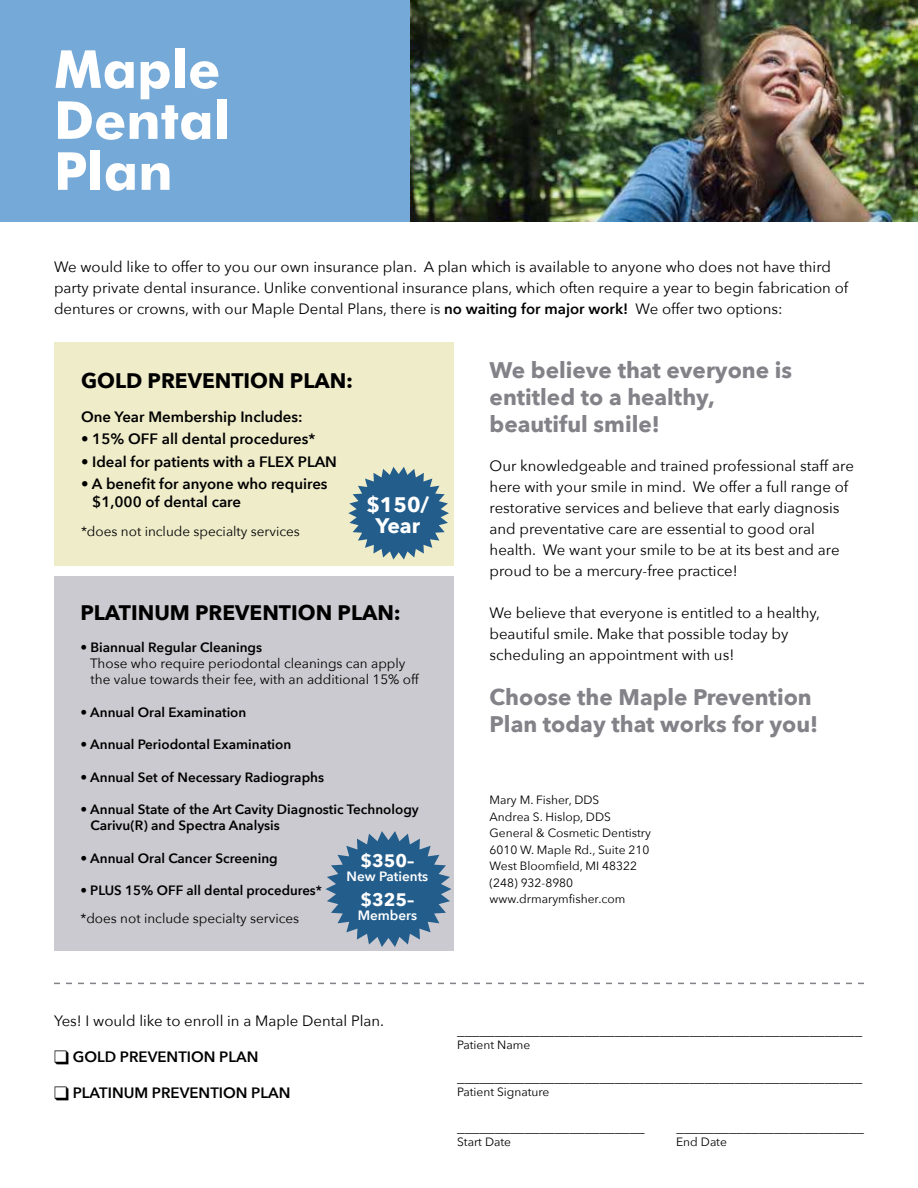
<style>
.page{position:relative;width:918px;height:1188px;background:#fff}
.page>*{position:absolute;margin:0;border:0;box-sizing:border-box;transform-origin:0 0}
.t1{font:700 52.5px/51px "Futura BT";color:#fff}
.t2{font:700 22.5px/27px "Avenir Next";color:#838288}
.t3{font:700 21px "Avenir Next";color:#000}
.t4{font:700 21px/21px "Avenir Next";color:#fff;text-align:center}
.t5{font:700 18px "Avenir Next";color:#fff}
.t6{font:15px/21px "Avenir Next";color:#000}
.t7{font:600 15px/18px "Avenir Next";color:#000}
.t8{font:600 13.5px/16.2px "Avenir Next";color:#000}
.t9{font:13.5px/16.2px "Avenir Next";color:#000}
.t10{font:600 13.5px "Avenir Next";color:#fff}
.t11{font:12px/16.5px "Avenir Next";color:#000}
.s1{font-weight:600}
</style>
<div class="page">
<div style="left:0;top:0;width:918px;height:221px;background:#75a9d8"></div>
<img style="left:410px;top:0;width:508px;height:221px">
<div style="left:54px;top:342px;width:400px;height:223px;background:#efecca"></div>
<div style="left:54px;top:576px;width:400px;height:374px;background:#cbcad0"></div>
<svg style="left:54px;top:983px;width:810px;height:1px"></svg>
<svg style="left:348px;top:467px;width:101px;height:93px"></svg>
<svg style="left:326px;top:831px;width:125px;height:116px"></svg>
<h1 class="t1" style="left:54px;top:43px;width:178px">Maple<br>Dental<br>Plan</h1>
<p class="t6" style="left:54px;top:256px;width:796px">We would like to offer to you our own insurance plan. A plan which is available to anyone who does not have third party private dental insurance. Unlike conventional insurance plans, which often require a year to begin fabrication of dentures or crowns, with our Maple Dental Plans, there is <span class="s1">no waiting for major work!</span> We offer two options:</p>
<h3 class="t3" style="left:81px;top:367px;width:274px">GOLD PREVENTION PLAN:</h3>
<p class="t7" style="left:81px;top:407px;width:223px">One Year Membership Includes:</p>
<p class="t7" style="left:81px;top:430px;width:236px">• 15% OFF all dental procedures*</p>
<p class="t7" style="left:81px;top:452px;width:257px">• Ideal for patients with a FLEX PLAN</p>
<p class="t7" style="left:92px;top:475px;width:237px;text-indent:-11px">• A benefit for anyone who requires $1,000 of dental care</p>
<p class="t9" style="left:81px;top:523px;width:220px">*does not include specialty services</p>
<h3 class="t4" style="left:366px;top:494px;width:64px">$150/<br>Year</h3>
<h3 class="t3" style="left:80px;top:599px;width:322px">PLATINUM PREVENTION PLAN:</h3>
<p class="t8" style="left:80px;top:639px;width:183px">• Biannual Regular Cleanings</p>
<p class="t9" style="left:90px;top:655px;width:330px">Those who require periodontal cleanings can apply the value towards their fee, with an additional 15% off</p>
<p class="t8" style="left:80px;top:704px;width:168px">• Annual Oral Examination</p>
<p class="t8" style="left:80px;top:736px;width:212px">• Annual Periodontal Examination</p>
<p class="t8" style="left:80px;top:769px;width:245px">• Annual Set of Necessary Radiographs</p>
<p class="t8" style="left:91px;top:801px;width:330px;text-indent:-10px">• Annual State of the Art Cavity Diagnostic Technology<br>Carivu(R) and Spectra Analysis</p>
<p class="t8" style="left:80px;top:850px;width:199px">• Annual Oral Cancer Screening</p>
<p class="t8" style="left:80px;top:882px;width:243px">• PLUS 15% OFF all dental procedures*</p>
<p class="t9" style="left:80px;top:910px;width:220px">*does not include specialty services</p>
<p class="t5" style="left:361px;top:850px;width:55px">$350–</p>
<p class="t10" style="left:347px;top:868px;width:83px">New Patients</p>
<p class="t5" style="left:361px;top:889px;width:55px">$325–</p>
<p class="t10" style="left:358px;top:907px;width:61px">Members</p>
<h2 class="t2" style="left:490px;top:356px;width:304px">We believe that everyone is entitled to a healthy, beautiful smile!</h2>
<p class="t6" style="left:490px;top:455px;width:366px">Our knowledgeable and trained professional staff are here with your smile in mind. We offer a full range of restorative services and believe that early diagnosis and preventative care are essential to good oral health. We want your smile to be at its best and are proud to be a mercury-free practice!</p>
<p class="t6" style="left:490px;top:602px;width:332px">We believe that everyone is entitled to a healthy, beautiful smile. Make that possible today by scheduling an appointment with us!</p>
<h2 class="t2" style="left:490px;top:683px;width:330px">Choose the Maple Prevention<br>Plan today that works for you!</h2>
<p class="t11" style="left:490px;top:792px;width:163px">Mary M. Fisher, DDS<br>Andrea S. Hislop, DDS<br>General &amp; Cosmetic Dentistry<br>6010 W. Maple Rd., Suite 210<br>West Bloomfield, MI 48322 (248) 932-8980 www.drmarymfisher.com</p>
<p class="t6" style="left:54px;top:1010px;width:332px">Yes! I would like to enroll in a Maple Dental Plan.</p>
<p class="t7" style="left:54px;top:1047px;width:206px">❑ GOLD PREVENTION PLAN</p>
<p class="t7" style="left:54px;top:1083px;width:238px">❑ PLATINUM PREVENTION PLAN</p>
<p class="t6" style="left:457px;top:1019px;width:406px">______________________________________________________</p>
<p class="t11" style="left:457px;top:1037px;width:75px">Patient Name</p>
<p class="t6" style="left:457px;top:1066px;width:406px">______________________________________________________</p>
<p class="t11" style="left:457px;top:1083px;width:94px">Patient Signature</p>
<p class="t6" style="left:457px;top:1116px;width:189px">_________________________</p>
<p class="t6" style="left:677px;top:1116px;width:189px">_________________________</p>
<p class="t11" style="left:457px;top:1134px;width:55px">Start Date</p>
<p class="t11" style="left:676px;top:1134px;width:52px">End Date</p>
</div>
